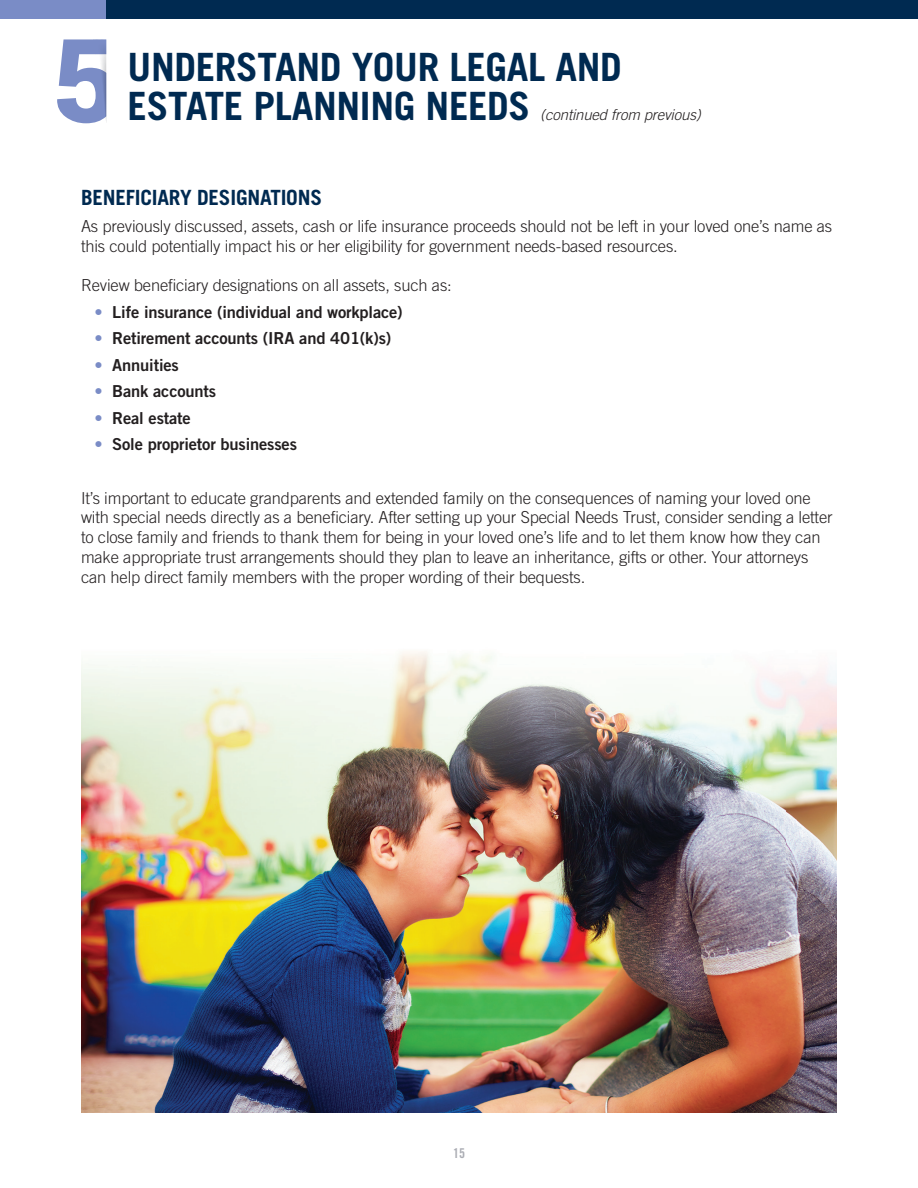
<style>
.page{position:relative;width:918px;height:1188px;background:#fff}
.page>*{position:absolute;margin:0;border:0;box-sizing:border-box;transform-origin:0 0}
.t1{font:700 39px/39px "Trade Gothic";letter-spacing:-.01em;color:#002a51}
.t2{font:700 21px "Trade Gothic";letter-spacing:-.01em;color:#002a51}
.t3{font:300 16.5px/19.8px "Trade Gothic";letter-spacing:-.01em;color:#231f20}
.t4{font:16.5px "Trade Gothic Bold Two";letter-spacing:-.01em;color:#231f20}
.t5{font:italic 300 15px "Trade Gothic";letter-spacing:-.01em;color:#231f20}
.t6{font:13.5px "Trade Gothic Bold Cond Twenty";color:#abadb4}
.s1{color:#7a8cc6}
</style>
<div class="page">
<div style="left:0;top:0;width:918px;height:19px;background:#7a8cc6"></div>
<div style="left:106px;top:0;width:812px;height:19px;background:#002a51"></div>
<img style="left:81px;top:651px;width:756px;height:461px">
<svg style="left:57px;top:39px;width:49px;height:84px"></svg>
<h1 class="t1" style="left:128px;top:47px;width:496px">UNDERSTAND YOUR LEGAL AND<br>ESTATE PLANNING NEEDS</h1>
<p class="t5" style="left:540px;top:106px;width:162px">(continued from previous)</p>
<p class="t2" style="left:81px;top:185px;width:243px">BENEFICIARY DESIGNATIONS</p>
<p class="t3" style="left:81px;top:216px;width:753px">As previously discussed, assets, cash or life insurance proceeds should not be left in your loved one’s name as this could potentially impact his or her eligibility for government needs-based resources.</p>
<p class="t3" style="left:81px;top:275px;width:372px">Review beneficiary designations on all assets, such as:</p>
<p class="t4" style="left:94px;top:302px;width:310px"><span class="s1">•</span> Life insurance (individual and workplace)</p>
<p class="t4" style="left:94px;top:328px;width:298px"><span class="s1">•</span> Retirement accounts (IRA and 401(k)s)</p>
<p class="t4" style="left:94px;top:355px;width:86px"><span class="s1">•</span> Annuities</p>
<p class="t4" style="left:94px;top:381px;width:123px"><span class="s1">•</span> Bank accounts</p>
<p class="t4" style="left:94px;top:408px;width:98px"><span class="s1">•</span> Real estate</p>
<p class="t4" style="left:94px;top:434px;width:204px"><span class="s1">•</span> Sole proprietor businesses</p>
<p class="t3" style="left:81px;top:488px;width:753px">It’s important to educate grandparents and extended family on the consequences of naming your loved one with special needs directly as a beneficiary. After setting up your Special Needs Trust, consider sending a letter to close family and friends to thank them for being in your loved one’s life and to let them know how they can make appropriate trust arrangements should they plan to leave an inheritance, gifts or other. Your attorneys can help direct family members with the proper wording of their bequests.</p>
<p class="t6" style="left:453px;top:1145px;width:13px">15</p>
</div>
